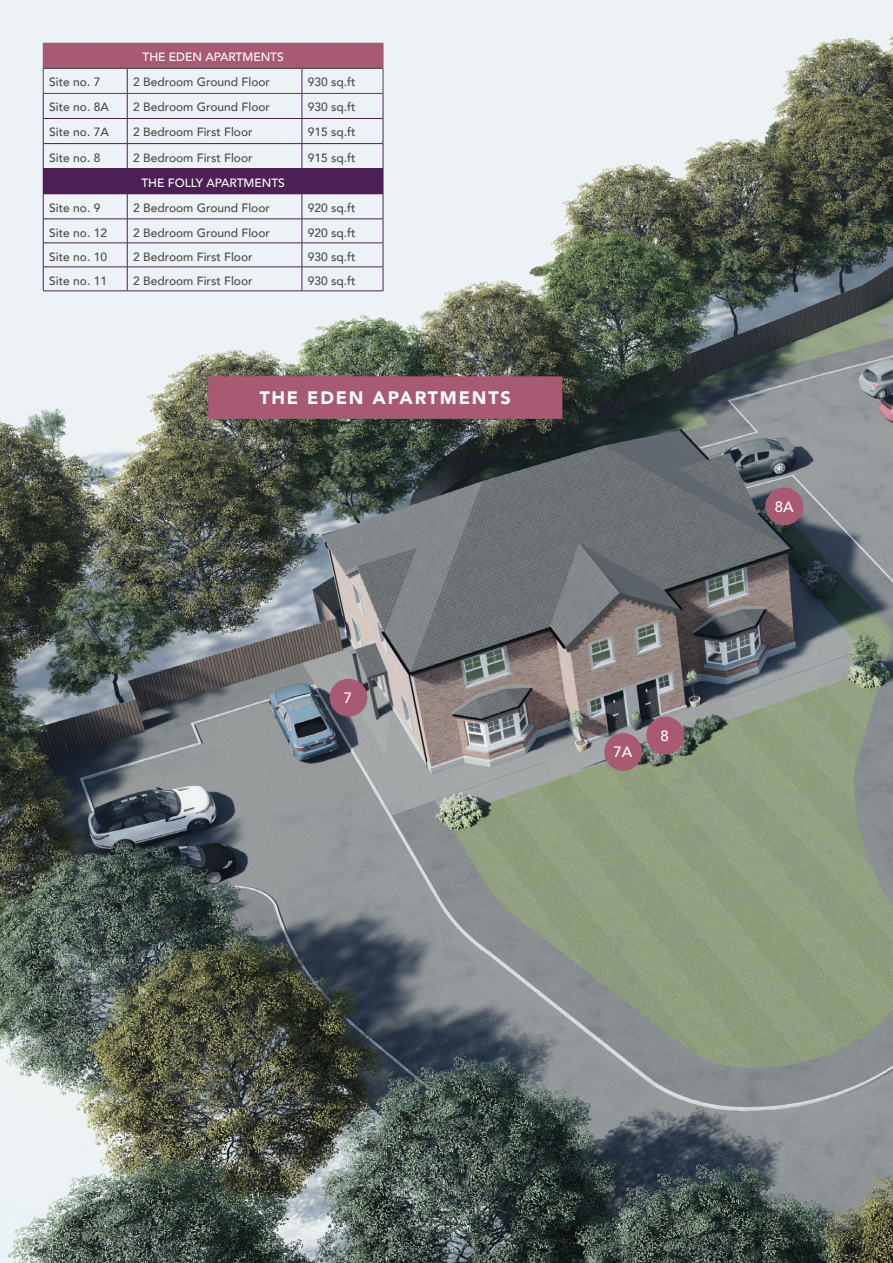
<style>
.page{position:relative;width:893px;height:1263px;background:#fff}
.page>*{position:absolute;margin:0;border:0;box-sizing:border-box;transform-origin:0 0}
.t1{font:900 18px "Avenir";letter-spacing:.1em;color:#fff}
.t2{font:500 15px "Avenir";color:#fff}
.t3{font:500 12px "Avenir";color:#4a4a49}
.t4{font:500 12px "Avenir";color:#fff}
</style>
<div class="page">
<img style="left:0;top:0;width:893px;height:1263px">
<div style="left:208px;top:376px;width:354px;height:43px;background:#a95a73;border:2px solid #a95a73"></div>
<div style="left:646px;top:716px;width:38px;height:38px;background:#a95a73;border-radius:50%"></div>
<div style="left:604px;top:733px;width:38px;height:38px;background:#a95a73;border-radius:50%"></div>
<div style="left:330px;top:679px;width:37px;height:37px;background:#a95a73;border-radius:50%"></div>
<div style="left:765px;top:487px;width:38px;height:38px;background:#a95a73;border-radius:50%"></div>
<div style="left:43px;top:43px;width:340px;height:25px;background:#a95a73"></div>
<div style="left:43px;top:169px;width:340px;height:25px;background:#4c2054"></div>
<hr style="left:43px;top:118px;width:84px;height:1px;background:#4c2054">
<hr style="left:127px;top:118px;width:175px;height:1px;background:#4c2054">
<hr style="left:302px;top:118px;width:81px;height:1px;background:#4c2054">
<hr style="left:43px;top:143px;width:84px;height:1px;background:#4c2054">
<hr style="left:127px;top:143px;width:175px;height:1px;background:#4c2054">
<svg style="left:127px;top:69px;width:1px;height:99px"></svg>
<hr style="left:302px;top:143px;width:81px;height:1px;background:#4c2054">
<svg style="left:302px;top:69px;width:1px;height:99px"></svg>
<hr style="left:43px;top:168px;width:84px;height:1px;background:#4c2054">
<hr style="left:127px;top:168px;width:175px;height:1px;background:#4c2054">
<hr style="left:302px;top:168px;width:81px;height:1px;background:#4c2054">
<hr style="left:43px;top:219px;width:84px;height:1px;background:#4c2054">
<hr style="left:127px;top:219px;width:175px;height:1px;background:#4c2054">
<hr style="left:302px;top:219px;width:81px;height:1px;background:#4c2054">
<hr style="left:43px;top:243px;width:84px;height:1px;background:#4c2054">
<hr style="left:127px;top:243px;width:175px;height:1px;background:#4c2054">
<hr style="left:302px;top:243px;width:81px;height:1px;background:#4c2054">
<hr style="left:43px;top:267px;width:84px;height:1px;background:#4c2054">
<hr style="left:127px;top:267px;width:175px;height:1px;background:#4c2054">
<svg style="left:127px;top:194px;width:1px;height:97px"></svg>
<hr style="left:302px;top:267px;width:81px;height:1px;background:#4c2054">
<svg style="left:302px;top:194px;width:1px;height:97px"></svg>
<hr style="left:43px;top:291px;width:84px;height:1px;background:#4c2054">
<hr style="left:127px;top:291px;width:175px;height:1px;background:#4c2054">
<hr style="left:302px;top:291px;width:81px;height:1px;background:#4c2054">
<hr style="left:43px;top:68px;width:84px;height:1px;background:#4a4a49">
<svg style="left:43px;top:67px;width:1px;height:224px"></svg>
<hr style="left:127px;top:68px;width:175px;height:1px;background:#4a4a49">
<hr style="left:302px;top:68px;width:81px;height:1px;background:#4a4a49">
<svg style="left:383px;top:43px;width:1px;height:248px"></svg>
<hr style="left:43px;top:93px;width:84px;height:1px;background:#4a4a49">
<hr style="left:127px;top:93px;width:175px;height:1px;background:#4a4a49">
<hr style="left:302px;top:93px;width:81px;height:1px;background:#4a4a49">
<p class="t4" style="left:142px;top:47px;width:143px">THE EDEN APARTMENTS</p>
<p class="t3" style="left:49px;top:72px;width:53px">Site no. 7</p>
<p class="t3" style="left:133px;top:72px;width:138px">2 Bedroom Ground Floor</p>
<p class="t3" style="left:308px;top:72px;width:49px">930 sq.ft</p>
<p class="t3" style="left:49px;top:97px;width:61px">Site no. 8A</p>
<p class="t3" style="left:133px;top:97px;width:138px">2 Bedroom Ground Floor</p>
<p class="t3" style="left:308px;top:97px;width:49px">930 sq.ft</p>
<p class="t3" style="left:49px;top:122px;width:61px">Site no. 7A</p>
<p class="t3" style="left:133px;top:122px;width:121px">2 Bedroom First Floor</p>
<p class="t3" style="left:308px;top:122px;width:49px">915 sq.ft</p>
<p class="t3" style="left:49px;top:147px;width:53px">Site no. 8</p>
<p class="t3" style="left:133px;top:147px;width:121px">2 Bedroom First Floor</p>
<p class="t3" style="left:308px;top:147px;width:49px">915 sq.ft</p>
<p class="t4" style="left:141px;top:172px;width:145px">THE FOLLY APARTMENTS</p>
<p class="t3" style="left:49px;top:197px;width:53px">Site no. 9</p>
<p class="t3" style="left:133px;top:197px;width:138px">2 Bedroom Ground Floor</p>
<p class="t3" style="left:308px;top:197px;width:49px">920 sq.ft</p>
<p class="t3" style="left:49px;top:222px;width:59px">Site no. 12</p>
<p class="t3" style="left:133px;top:222px;width:138px">2 Bedroom Ground Floor</p>
<p class="t3" style="left:308px;top:222px;width:49px">920 sq.ft</p>
<p class="t3" style="left:49px;top:246px;width:59px">Site no. 10</p>
<p class="t3" style="left:133px;top:246px;width:121px">2 Bedroom First Floor</p>
<p class="t3" style="left:308px;top:246px;width:49px">930 sq.ft</p>
<p class="t3" style="left:49px;top:270px;width:59px">Site no. 11</p>
<p class="t3" style="left:133px;top:270px;width:121px">2 Bedroom First Floor</p>
<p class="t3" style="left:308px;top:270px;width:49px">930 sq.ft</p>
<h1 class="t1" style="left:259px;top:382px;width:253px">THE EDEN APARTMENTS</h1>
<p class="t2" style="left:344px;top:685px;width:10px">7</p>
<p class="t2" style="left:614px;top:739px;width:20px">7A</p>
<p class="t2" style="left:661px;top:723px;width:10px">8</p>
<p class="t2" style="left:775px;top:493px;width:20px">8A</p>
</div>
